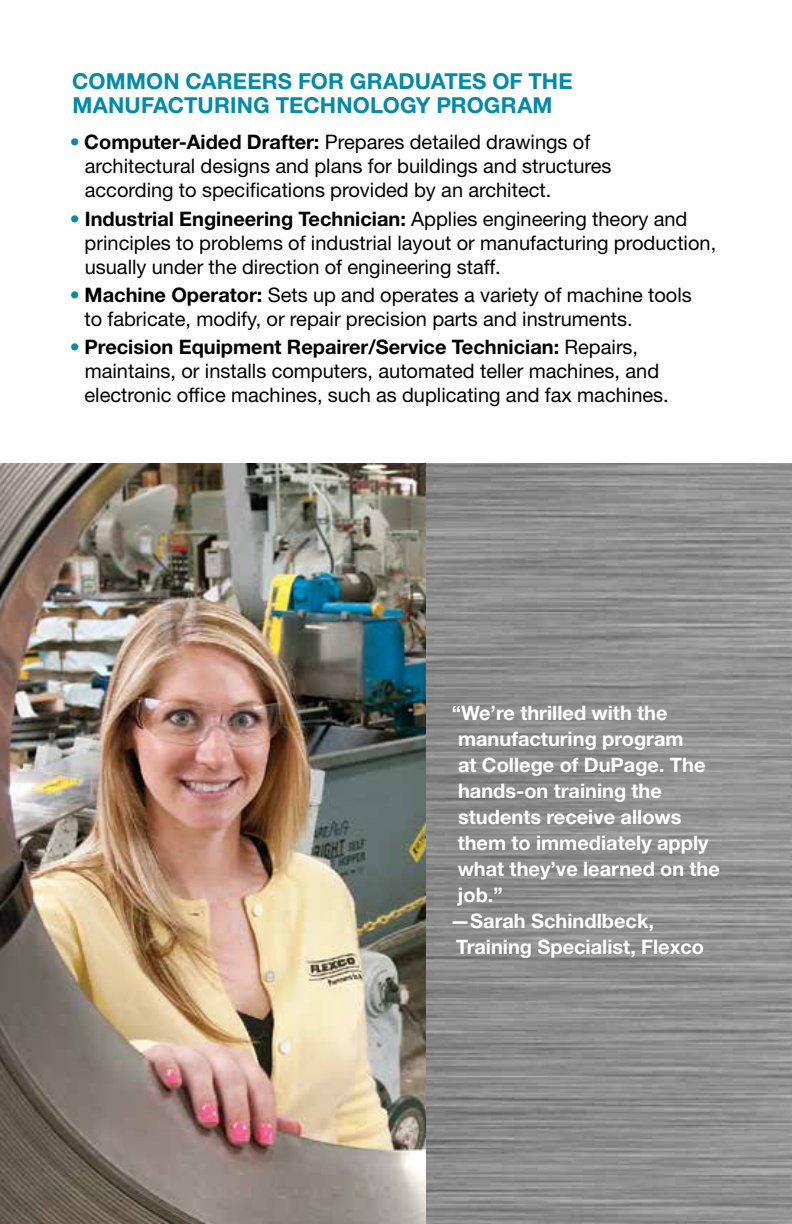
<style>
.page{position:relative;width:792px;height:1224px;background:#fff}
.page>*{position:absolute;margin:0;border:0;box-sizing:border-box;transform-origin:0 0}
.t1{font:700 22px/24px "Helvetica Neue";letter-spacing:.005em;color:#008aab}
.t2{font:20px/24px "Helvetica Neue";color:#000}
.t3{font:700 20px "Helvetica Neue";color:#fff}
.s1{font-weight:700;color:#008aab}
.s2{font-weight:700}
</style>
<div class="page">
<img style="left:426px;top:463px;width:366px;height:761px">
<img style="left:0;top:463px;width:426px;height:761px">
<p class="t1" style="left:72px;top:69px;width:502px">COMMON CAREERS FOR GRADUATES OF THE<br>MANUFACTURING TECHNOLOGY PROGRAM</p>
<p class="t2" style="left:85px;top:130px;width:528px;text-indent:-15px"><span class="s1">•</span> <span class="s2">Computer-Aided Drafter:</span> Prepares detailed drawings of architectural designs and plans for buildings and structures according to specifications provided by an architect.</p>
<p class="t2" style="left:85px;top:206px;width:633px;text-indent:-15px"><span class="s1">•</span> <span class="s2">Industrial Engineering Technician:</span> Applies engineering theory and principles to problems of industrial layout or manufacturing production, usually under the direction of engineering staff.</p>
<p class="t2" style="left:84px;top:282px;width:609px;text-indent:-15px"><span class="s1">•</span> <span class="s2">Machine Operator:</span> Sets up and operates a variety of machine tools to fabricate, modify, or repair precision parts and instruments.</p>
<p class="t2" style="left:85px;top:335px;width:586px;text-indent:-15px"><span class="s1">•</span> <span class="s2">Precision Equipment Repairer/Service Technician:</span> Repairs, maintains, or installs computers, automated teller machines, and electronic office machines, such as duplicating and fax machines.</p>
<p class="t3" style="left:452px;top:700px;width:217px">“We’re thrilled with the</p>
<p class="t3" style="left:458px;top:726px;width:227px">manufacturing program</p>
<p class="t3" style="left:458px;top:752px;width:249px">at College of DuPage. The</p>
<p class="t3" style="left:458px;top:778px;width:205px">hands-on training the</p>
<p class="t3" style="left:458px;top:804px;width:225px">students receive allows</p>
<p class="t3" style="left:458px;top:830px;width:252px">them to immediately apply</p>
<p class="t3" style="left:458px;top:856px;width:264px">what they’ve learned on the</p>
<p class="t3" style="left:458px;top:882px;width:46px">job.”</p>
<p class="t3" style="left:450px;top:908px;width:205px">—Sarah Schindlbeck,</p>
<p class="t3" style="left:456px;top:934px;width:249px">Training Specialist, Flexco</p>
</div>
